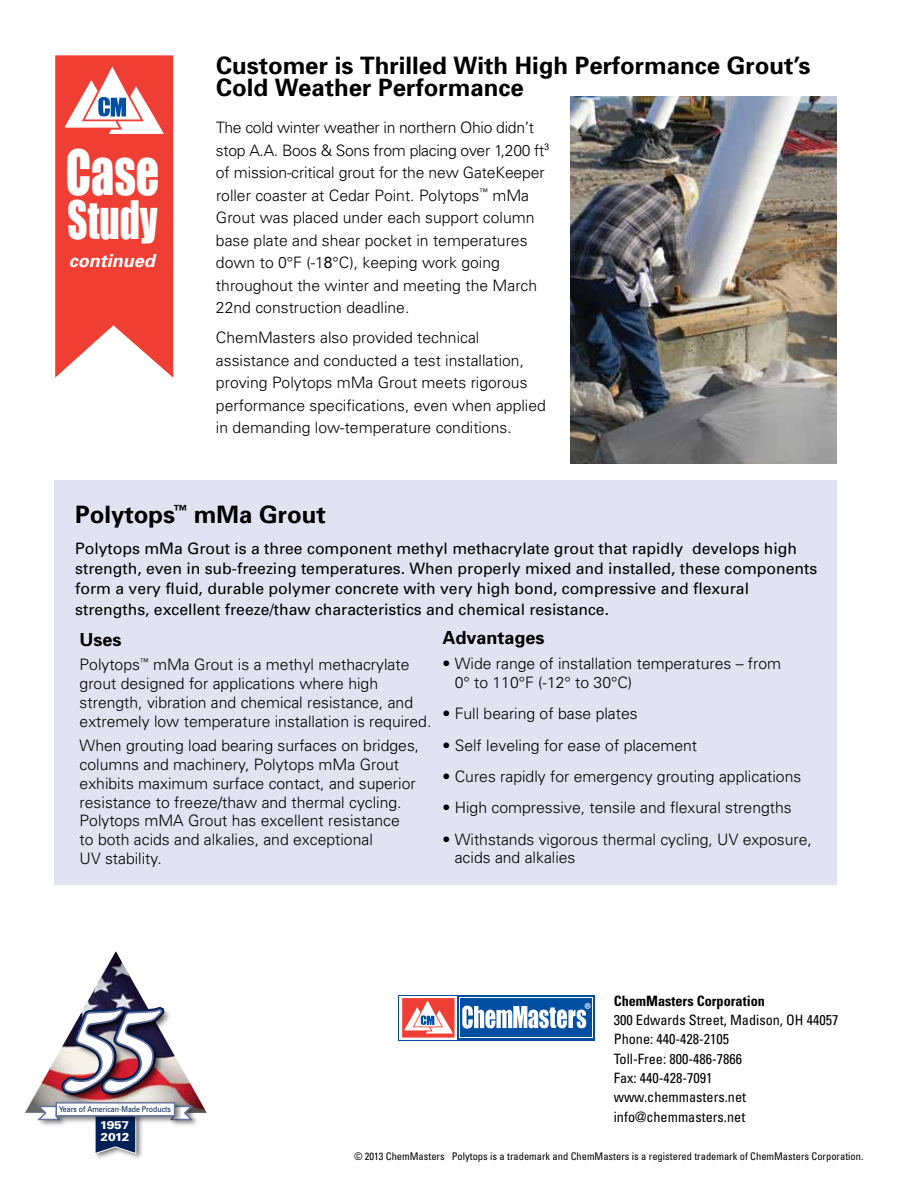
<style>
.page{position:relative;width:918px;height:1188px;background:#fff}
.page>*{position:absolute;margin:0;border:0;box-sizing:border-box;transform-origin:0 0}
.t1{font:57.3px "Impact";color:#fff;scale:.8 1}
.t2{font:48.6px "Impact";color:#fff;scale:.8 1}
.t3{font:700 24px/22.5px "Univers";color:#000}
.t4{font:700 18px "Univers";color:#000}
.t5{font:italic 700 18px "Univers";color:#fff}
.t6{font:300 15.75px/22.5px "Univers";color:#000}
.t7{font:15.75px/20.2px "Univers";color:#000}
.t8{font:condensed 14.25px/19.4px "Univers";color:#000}
.t9{font:700 condensed 14.25px "Univers";color:#000}
.t10{font:700 13.05px "Myriad";color:#fff}
.t11{font:900 11.4px/11.1px "Univers";letter-spacing:-.05em;color:#fff}
.t12{font:condensed 10.5px "Univers";color:#000}
.t13{font:8.1px "Univers";color:#002157;scale:.86 1}
.s1{font-family:"Arial";font-weight:400}
</style>
<div class="page">
<div style="left:399px;top:995px;width:196px;height:46px;background:#004fa3"></div>
<div style="left:400px;top:996px;width:57px;height:43px;background:#fff"></div>
<div style="left:459px;top:997px;width:134px;height:41px;background:#fff"></div>
<div style="left:460px;top:998px;width:132px;height:39px;background:#004fa3"></div>
<svg style="left:402px;top:998px;width:53px;height:40px"></svg>
<svg style="left:462px;top:1006px;width:125px;height:23px"></svg>
<img style="left:95px;top:1155px;width:47px;height:4px">
<img style="left:25px;top:951px;width:182px;height:204px">
<div style="left:55px;top:481px;width:782px;height:404px;background:#e1e2f2"></div>
<svg style="left:173px;top:55px;width:1px;height:323px"></svg>
<svg style="left:55px;top:55px;width:118px;height:323px;background:#ee5c54"></svg>
<img style="left:571px;top:96px;width:266px;height:367px">
<h1 class="t1" style="left:66px;top:137px;width:118px">Case</h1>
<h2 class="t2" style="left:68px;top:190px;width:114px">Study</h2>
<p class="t5" style="left:69px;top:249px;width:88px">continued</p>
<h3 class="t3" style="left:216px;top:53px;width:596px">Customer is Thrilled With High Performance Grout’s<br>Cold Weather Performance</h3>
<p class="t6" style="left:216px;top:116px;width:335px">The cold winter weather in northern Ohio didn’t stop A.A. Boos &amp; Sons from placing over 1,200 ft<sup>3 </sup>of mission-critical grout for the new GateKeeper roller coaster at Cedar Point. Polytops<sup>™</sup> mMa Grout was placed under each support column base plate and shear pocket in temperatures down to 0°F (-1<span class="s1">8</span>°C), keeping work going throughout the winter and meeting the March 22nd construction deadline.</p>
<p class="t6" style="left:216px;top:326px;width:331px">ChemMasters also provided technical assistance and conducted a test installation, proving Polytops mMa Grout meets rigorous performance specifications, even when applied in demanding low-temperature conditions.</p>
<h3 class="t3" style="left:75px;top:502px;width:252px">Polytops<sup>™</sup> mMa Grout</h3>
<p class="t7" style="left:75px;top:538px;width:744px">Polytops mMa Grout is a three component methyl methacrylate grout that rapidly develops high strength, even in sub-freezing temperatures. When properly mixed and installed, these components form a very fluid, durable polymer concrete with very high bond, compressive and flexural strengths, excellent freeze/thaw characteristics and chemical resistance.</p>
<p class="t4" style="left:80px;top:628px;width:44px">Uses</p>
<p class="t6" style="left:80px;top:655px;width:353px;line-height:18.8px">Polytops<sup>™</sup> mMa Grout is a methyl methacrylate grout designed for applications where high strength, vibration and chemical resistance, and extremely low temperature installation is required.</p>
<p class="t6" style="left:80px;top:736px;width:341px;line-height:18.8px">When grouting load bearing surfaces on bridges, columns and machinery, Polytops mMa Grout exhibits maximum surface contact, and superior resistance to freeze/thaw and thermal cycling.<br>Polytops mMA Grout has excellent resistance<br>to both acids and alkalies, and exceptional<br>UV stability.</p>
<p class="t4" style="left:442px;top:626px;width:104px">Advantages</p>
<p class="t6" style="left:455px;top:654px;width:328px;line-height:18.8px;text-indent:-12px">• Wide range of installation temperatures – from<br>0° to 110°F (-12° to 30°C)</p>
<p class="t6" style="left:442px;top:702px;width:197px">• Full bearing of base plates</p>
<p class="t6" style="left:442px;top:733px;width:256px">• Self leveling for ease of placement</p>
<p class="t6" style="left:442px;top:765px;width:360px">• Cures rapidly for emergency grouting applications</p>
<p class="t6" style="left:442px;top:796px;width:351px">• High compressive, tensile and flexural strengths</p>
<p class="t6" style="left:455px;top:829px;width:359px;line-height:18.8px;text-indent:-12px">• Withstands vigorous thermal cycling, UV exposure, acids and alkalies</p>
<p class="t13" style="left:59px;top:1104px;width:131px">Years of American-Made Products</p>
<p class="t11" style="left:100px;top:1120px;width:31px">1957<br>2012</p>
<p class="t10" style="left:584px;top:1001px;width:8px">®</p>
<p class="t9" style="left:614px;top:992px;width:153px">ChemMasters Corporation</p>
<p class="t8" style="left:614px;top:1010px;width:226px">300 Edwards Street, Madison, OH 44057<br>Phone: 440-428-2105<br>Toll-Free: 800-486-7866<br>Fax: 440-428-7091 www.chemmasters.net info@chemmasters.net</p>
<p class="t12" style="left:354px;top:1149px;width:511px">© 2013 ChemMasters Polytops is a trademark and ChemMasters is a registered trademark of ChemMasters Corporation.</p>
</div>
